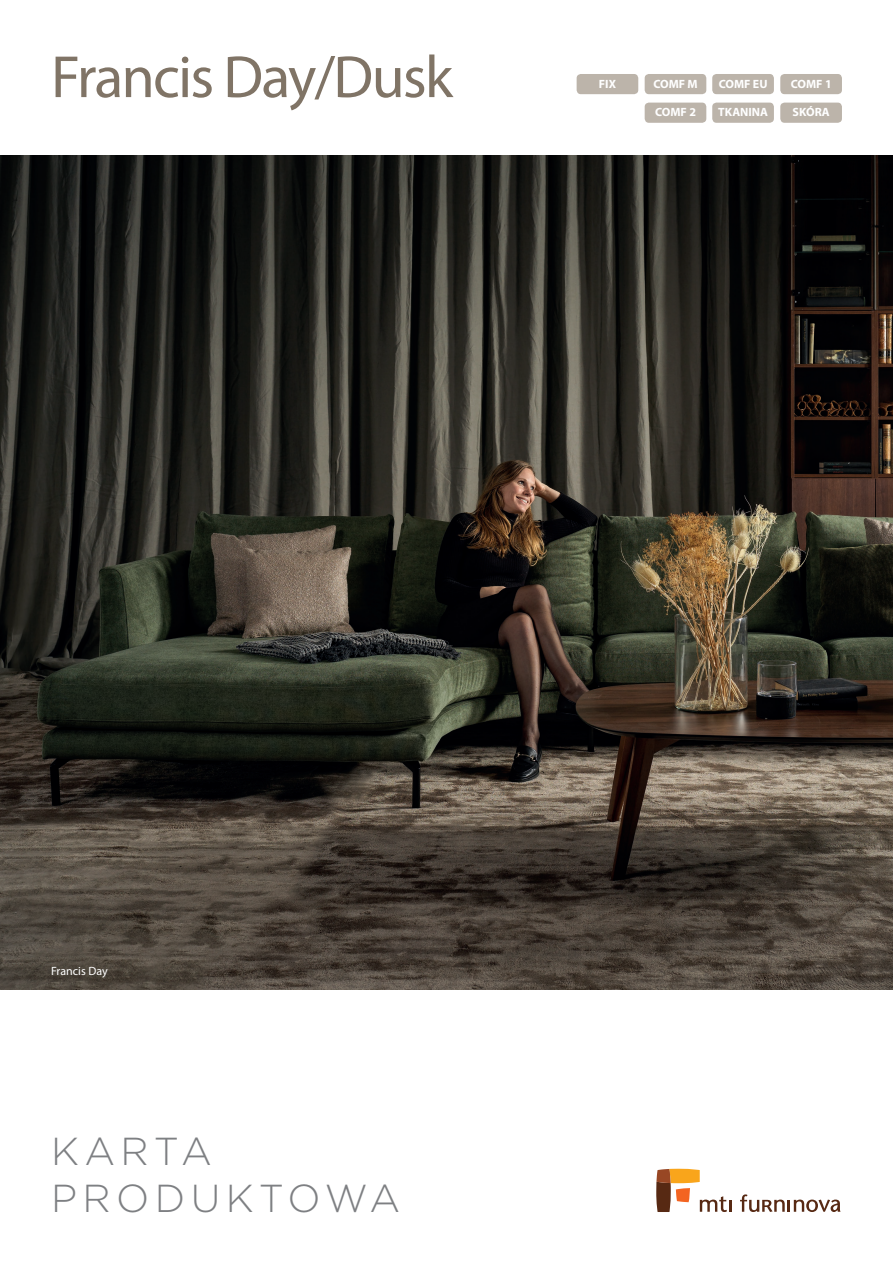
<style>
.page{position:relative;width:893px;height:1263px;background:#fff}
.page>*{position:absolute;margin:0;border:0;box-sizing:border-box;transform-origin:0 0}
.t1{font:60px "Myriad Pro";letter-spacing:-.03em;color:#807466}
.t2{font:300 39px/46.8px "Gotham";letter-spacing:.14em;color:#7e8083}
.t3{font:700 12px "Myriad Pro";color:#fff}
.t4{font:12px "Myriad Pro";color:#fff}
</style>
<div class="page">
<img style="left:0;top:155px;width:893px;height:834px">
<svg style="left:656px;top:1169px;width:76px;height:43px"></svg>
<svg style="left:740px;top:1194px;width:100px;height:18px"></svg>
<div style="left:577px;top:74px;width:61px;height:20px;background:#bcb4aa;border-radius:4px"></div>
<div style="left:712px;top:74px;width:62px;height:20px;background:#bcb4aa;border-radius:4px"></div>
<div style="left:712px;top:103px;width:62px;height:20px;background:#bcb4aa;border-radius:4px"></div>
<div style="left:780px;top:103px;width:62px;height:20px;background:#bcb4aa;border-radius:4px"></div>
<div style="left:645px;top:74px;width:61px;height:20px;background:#bcb4aa;border-radius:4px"></div>
<div style="left:780px;top:74px;width:62px;height:20px;background:#bcb4aa;border-radius:4px"></div>
<div style="left:645px;top:103px;width:61px;height:20px;background:#bcb4aa;border-radius:4px"></div>
<h1 class="t1" style="left:51px;top:40px;width:403px">Francis Day/Dusk</h1>
<p class="t3" style="left:599px;top:76px;width:19px">FIX</p>
<p class="t3" style="left:719px;top:76px;width:50px">COMF EU</p>
<p class="t3" style="left:718px;top:105px;width:51px">TKANINA</p>
<p class="t3" style="left:793px;top:105px;width:39px">SKÓRA</p>
<p class="t3" style="left:653px;top:76px;width:46px">COMF M</p>
<p class="t3" style="left:791px;top:76px;width:42px">COMF 1</p>
<p class="t3" style="left:655px;top:105px;width:42px">COMF 2</p>
<p class="t4" style="left:51px;top:963px;width:58px">Francis Day</p>
<h2 class="t2" style="left:51px;top:1127px;width:351px">KARTA<br>PRODUKTOWA</h2>
</div>
